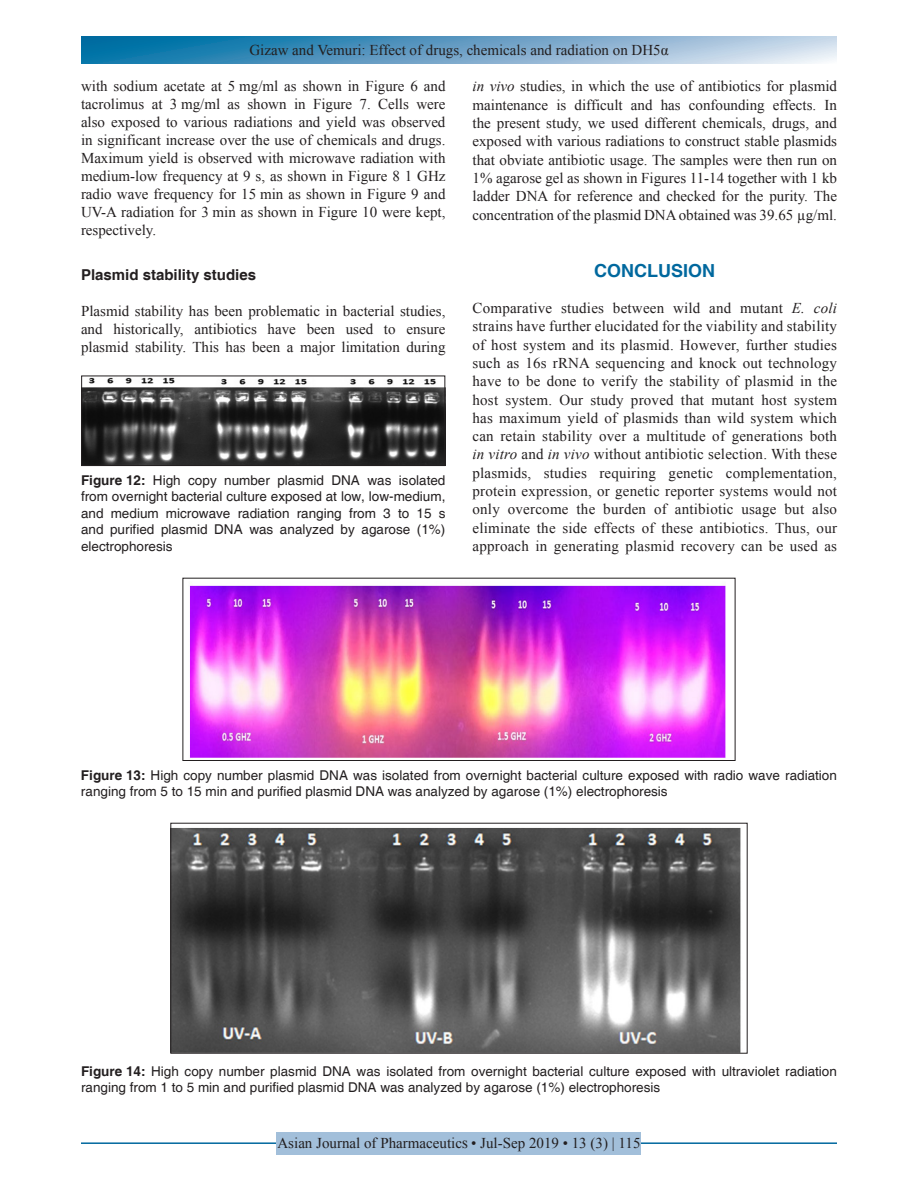
<style>
.page{position:relative;width:918px;height:1188px;background:#fff}
.page>*{position:absolute;margin:0;border:0;box-sizing:border-box;transform-origin:0 0}
.t1{font:700 18px "Helvetica";color:#00689e}
.TX{font:15px/18.3px "Times New Roman";color:#231f20;text-align:justify}
.t2{font:700 15px "Helvetica";color:#231f20}
.FGC{font:13.5px/16.5px "Helvetica";color:#231f20}
.s1{font-weight:700}
.s2{font-style:italic}
</style>
<div class="page">
<svg style="left:81px;top:37px;width:756px;height:27px;background:#6ba4c8"></svg>
<hr style="left:81px;top:1142px;width:756px;height:2px;background:#00689e">
<div style="left:277px;top:1132px;width:364px;height:22px;background:#a2bfda"></div>
<img style="left:83px;top:378px;width:360px;height:86px">
<div style="left:81px;top:376px;width:364px;height:90px;border:1px solid #231f20"></div>
<img style="left:189px;top:584px;width:537px;height:174px">
<div style="left:183px;top:578px;width:552px;height:183px;border:1px solid #231f20"></div>
<img style="left:173px;top:827px;width:568px;height:224px">
<div style="left:171px;top:823px;width:576px;height:230px;border:1px solid #231f20"></div>
<p class="TX" style="left:249px;top:41px;width:421px">Gizaw and Vemuri: Effect of drugs, chemicals and radiation on DH5α</p>
<p class="TX" style="left:81px;top:77px;width:366px">with sodium acetate at 5 mg/ml as shown in Figure 6 and tacrolimus at 3 mg/ml as shown in Figure 7. Cells were also exposed to various radiations and yield was observed in significant increase over the use of chemicals and drugs.<br>Maximum yield is observed with microwave radiation with medium-low frequency at 9 s, as shown in Figure 8 1 GHz radio wave frequency for 15 min as shown in Figure 9 and UV-A radiation for 3 min as shown in Figure 10 were kept, respectively.</p>
<h2 class="t2" style="left:81px;top:266px;width:177px">Plasmid stability studies</h2>
<p class="TX" style="left:81px;top:302px;width:366px">Plasmid stability has been problematic in bacterial studies, and historically, antibiotics have been used to ensure plasmid stability. This has been a major limitation during</p>
<p class="FGC" style="left:81px;top:472px;width:366px;text-align:justify"><span class="s1">Figure 12:</span> High copy number plasmid DNA was isolated from overnight bacterial culture exposed at low, low-medium, and medium microwave radiation ranging from 3 to 15 s and purified plasmid DNA was analyzed by agarose (1%) electrophoresis</p>
<p class="TX" style="left:472px;top:77px;width:366px"><span class="s2">in vivo</span> studies, in which the use of antibiotics for plasmid maintenance is difficult and has confounding effects. In the present study, we used different chemicals, drugs, and exposed with various radiations to construct stable plasmids that obviate antibiotic usage. The samples were then run on 1% agarose gel as shown in Figures 11-14 together with 1 kb ladder DNA for reference and checked for the purity. The concentration of the plasmid DNA obtained was 39.65 µg/ml.</p>
<h1 class="t1" style="left:594px;top:259px;width:122px">CONCLUSION</h1>
<p class="TX" style="left:472px;top:298px;width:366px">Comparative studies between wild and mutant <span class="s2">E. coli </span>strains have further elucidated for the viability and stability of host system and its plasmid. However, further studies such as 16s rRNA sequencing and knock out technology have to be done to verify the stability of plasmid in the host system. Our study proved that mutant host system has maximum yield of plasmids than wild system which can retain stability over a multitude of generations both <span class="s2">in vitro</span> and <span class="s2">in vivo</span> without antibiotic selection. With these plasmids, studies requiring genetic complementation, protein expression, or genetic reporter systems would not only overcome the burden of antibiotic usage but also eliminate the side effects of these antibiotics. Thus, our approach in generating plasmid recovery can be used as</p>
<p class="FGC" style="left:81px;top:767px;width:757px"><span class="s1">Figure 13:</span> High copy number plasmid DNA was isolated from overnight bacterial culture exposed with radio wave radiation ranging from 5 to 15 min and purified plasmid DNA was analyzed by agarose (1%) electrophoresis</p>
<p class="FGC" style="left:81px;top:1063px;width:757px"><span class="s1">Figure 14:</span> High copy number plasmid DNA was isolated from overnight bacterial culture exposed with ultraviolet radiation ranging from 1 to 5 min and purified plasmid DNA was analyzed by agarose (1%) electrophoresis</p>
<p class="TX" style="left:277px;top:1134px;width:365px">Asian Journal of Pharmaceutics • Jul-Sep 2019 • 13 (3) | 115</p>
</div>
